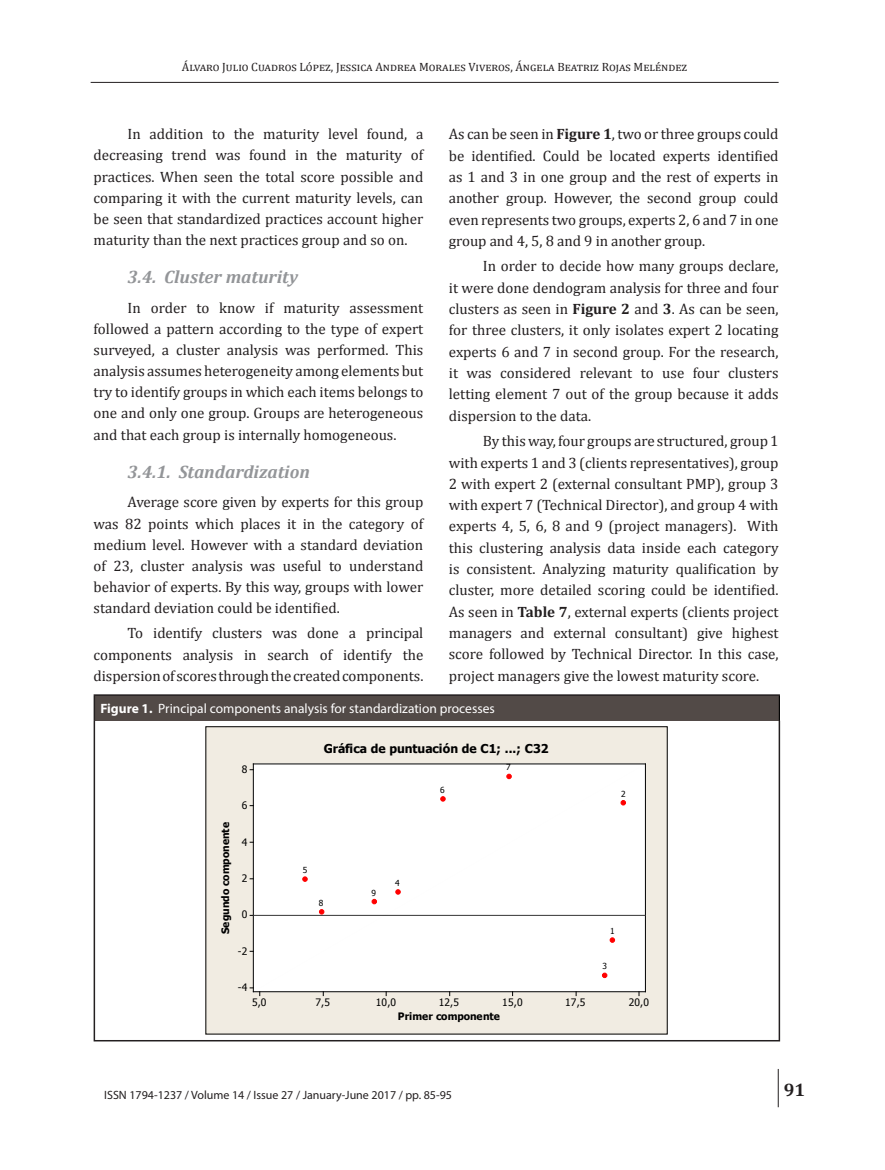
<style>
.page{position:relative;width:885px;height:1170px;background:#fff}
.page>*{position:absolute;margin:0;border:0;box-sizing:border-box;transform-origin:0 0}
.t1{font:italic 700 18px "Cambria";color:#939598}
.t2{font:700 18px "Cambria";color:#231f20}
.t3{font:15px/21.3px "Cambria";color:#231f20;text-align:justify}
.t4{font:13.5px "Myriad Pro";color:#fff}
.t5{font:700 12.15px "Tahoma";color:#000}
.t6{font:12px "Cambria";color:#231f20}
.t7{font:12px "Myriad Pro";color:#231f20}
.t8{font:10.2px "Tahoma";letter-spacing:.015em;color:#000}
.t9{font:700 10.2px "Tahoma";letter-spacing:-.005em;color:#000}
.t10{font:8.4px "Tahoma";color:#000}
.s1{font-weight:700}
</style>
<div class="page">
<hr style="left:91px;top:82px;width:687px;height:1px;background:#231f20">
<hr style="left:777px;top:1068px;width:1px;height:39px;background:#231f20">
<div style="left:94px;top:695px;width:685px;height:25px;background:#524a47"></div>
<hr style="left:94px;top:720px;width:1px;height:319px;background:#231f20">
<hr style="left:778px;top:720px;width:2px;height:319px;background:#231f20">
<hr style="left:94px;top:1039px;width:686px;height:2px;background:#231f20">
<svg style="left:94px;top:695px;width:1px;height:25px"></svg>
<hr style="left:94px;top:694px;width:685px;height:1px;background:#231f20">
<svg style="left:778px;top:695px;width:1px;height:25px"></svg>
<div style="left:208px;top:728px;width:457px;height:304px;background:#f1ece2"></div>
<div style="left:206px;top:726px;width:461px;height:308px;border:1px solid #000"></div>
<svg style="left:252px;top:762px;width:394px;height:230px"></svg>
<hr style="left:253px;top:763px;width:392px;height:1px;background:#000">
<hr style="left:253px;top:991px;width:392px;height:1px;background:#000">
<hr style="left:645px;top:763px;width:1px;height:228px;background:#000">
<hr style="left:253px;top:763px;width:1px;height:228px;background:#000">
<hr style="left:253px;top:915px;width:392px;height:1px;background:#333">
<svg style="left:371px;top:898px;width:6px;height:6px"></svg>
<svg style="left:319px;top:909px;width:5px;height:5px"></svg>
<svg style="left:506px;top:773px;width:5px;height:6px"></svg>
<svg style="left:440px;top:796px;width:5px;height:5px"></svg>
<svg style="left:302px;top:876px;width:5px;height:5px"></svg>
<svg style="left:395px;top:889px;width:5px;height:5px"></svg>
<svg style="left:602px;top:972px;width:5px;height:5px"></svg>
<svg style="left:620px;top:800px;width:5px;height:5px"></svg>
<svg style="left:609px;top:937px;width:6px;height:5px"></svg>
<p class="t6" style="left:182px;top:59px;width:507px">Álvaro Julio Cuadros López, Jessica Andrea Morales Viveros, Ángela Beatriz Rojas Meléndez</p>
<p class="t3" style="left:94px;top:123px;width:331px;text-indent:34px">In addition to the maturity level found, a decreasing trend was found in the maturity of practices. When seen the total score possible and comparing it with the current maturity levels, can be seen that standardized practices account higher maturity than the next practices group and so on.</p>
<p class="t1" style="left:128px;top:264px;width:172px">3.4. Cluster maturity</p>
<p class="t3" style="left:94px;top:297px;width:331px;text-indent:34px">In order to know if maturity assessment followed a pattern according to the type of expert surveyed, a cluster analysis was performed. This analysis assumes heterogeneity among elements but try to identify groups in which each items belongs to one and only one group. Groups are heterogeneous and that each group is internally homogeneous.</p>
<p class="t1" style="left:128px;top:459px;width:184px">3.4.1. Standardization</p>
<p class="t3" style="left:94px;top:491px;width:331px;text-indent:34px">Average score given by experts for this group was 82 points which places it in the category of medium level. However with a standard deviation of 23, cluster analysis was useful to understand behavior of experts. By this way, groups with lower standard deviation could be identified.</p>
<p class="t3" style="left:94px;top:622px;width:331px;text-indent:34px">To identify clusters was done a principal components analysis in search of identify the dispersion of scores through the created components.</p>
<p class="t3" style="left:449px;top:123px;width:331px">As can be seen in <span class="s1">Figure 1</span>, two or three groups could be identified. Could be located experts identified as 1 and 3 in one group and the rest of experts in another group. However, the second group could even represents two groups, experts 2, 6 and 7 in one group and 4, 5, 8 and 9 in another group.</p>
<p class="t3" style="left:449px;top:255px;width:331px;text-indent:34px">In order to decide how many groups declare, it were done dendogram analysis for three and four clusters as seen in <span class="s1">Figure 2</span> and <span class="s1">3</span>. As can be seen, for three clusters, it only isolates expert 2 locating experts 6 and 7 in second group. For the research, it was considered relevant to use four clusters letting element 7 out of the group because it adds dispersion to the data.</p>
<p class="t3" style="left:449px;top:430px;width:331px;text-indent:34px">By this way, four groups are structured, group 1 with experts 1 and 3 (clients representatives), group 2 with expert 2 (external consultant PMP), group 3 with expert 7 (Technical Director), and group 4 with experts 4, 5, 6, 8 and 9 (project managers). With this clustering analysis data inside each category is consistent. Analyzing maturity qualification by cluster, more detailed scoring could be identified.<br>As seen in <span class="s1">Table 7</span>, external experts (clients project managers and external consultant) give highest score followed by Technical Director. In this case, project managers give the lowest maturity score.</p>
<p class="t4" style="left:100px;top:700px;width:396px"><span class="s1">Figure 1.</span> Principal components analysis for standardization processes</p>
<p class="t8" style="left:242px;top:762px;width:7px">8</p>
<p class="t8" style="left:242px;top:798px;width:7px">6</p>
<p class="t8" style="left:242px;top:835px;width:7px">4</p>
<p class="t8" style="left:242px;top:871px;width:7px">2</p>
<p class="t8" style="left:242px;top:907px;width:7px">0</p>
<p class="t8" style="left:238px;top:944px;width:11px">-2</p>
<p class="t8" style="left:238px;top:980px;width:11px">-4</p>
<p class="t9" style="left:218px;top:933px;width:113px;rotate:-90deg">Segundo componente</p>
<p class="t5" style="left:324px;top:740px;width:226px">Gráfica de puntuación de C1; ...; C32</p>
<p class="t10" style="left:440px;top:784px;width:6px">6</p>
<p class="t10" style="left:506px;top:761px;width:6px">7</p>
<p class="t10" style="left:303px;top:864px;width:6px">5</p>
<p class="t10" style="left:319px;top:897px;width:6px">8</p>
<p class="t10" style="left:371px;top:887px;width:6px">9</p>
<p class="t10" style="left:395px;top:877px;width:6px">4</p>
<p class="t10" style="left:621px;top:788px;width:6px">2</p>
<p class="t10" style="left:610px;top:925px;width:6px">1</p>
<p class="t10" style="left:602px;top:960px;width:6px">3</p>
<p class="t8" style="left:252px;top:995px;width:16px">5,0</p>
<p class="t8" style="left:315px;top:995px;width:16px">7,5</p>
<p class="t8" style="left:376px;top:995px;width:22px">10,0</p>
<p class="t8" style="left:438px;top:995px;width:22px">12,5</p>
<p class="t8" style="left:502px;top:995px;width:22px">15,0</p>
<p class="t8" style="left:565px;top:995px;width:22px">17,5</p>
<p class="t8" style="left:628px;top:995px;width:22px">20,0</p>
<p class="t9" style="left:397px;top:1008px;width:104px">Primer componente</p>
<p class="t7" style="left:104px;top:1087px;width:349px">ISSN 1794-1237 / Volume 14 / Issue 27 / January-June 2017 / pp. 85-95</p>
<p class="t2" style="left:783px;top:1076px;width:23px">91</p>
</div>
